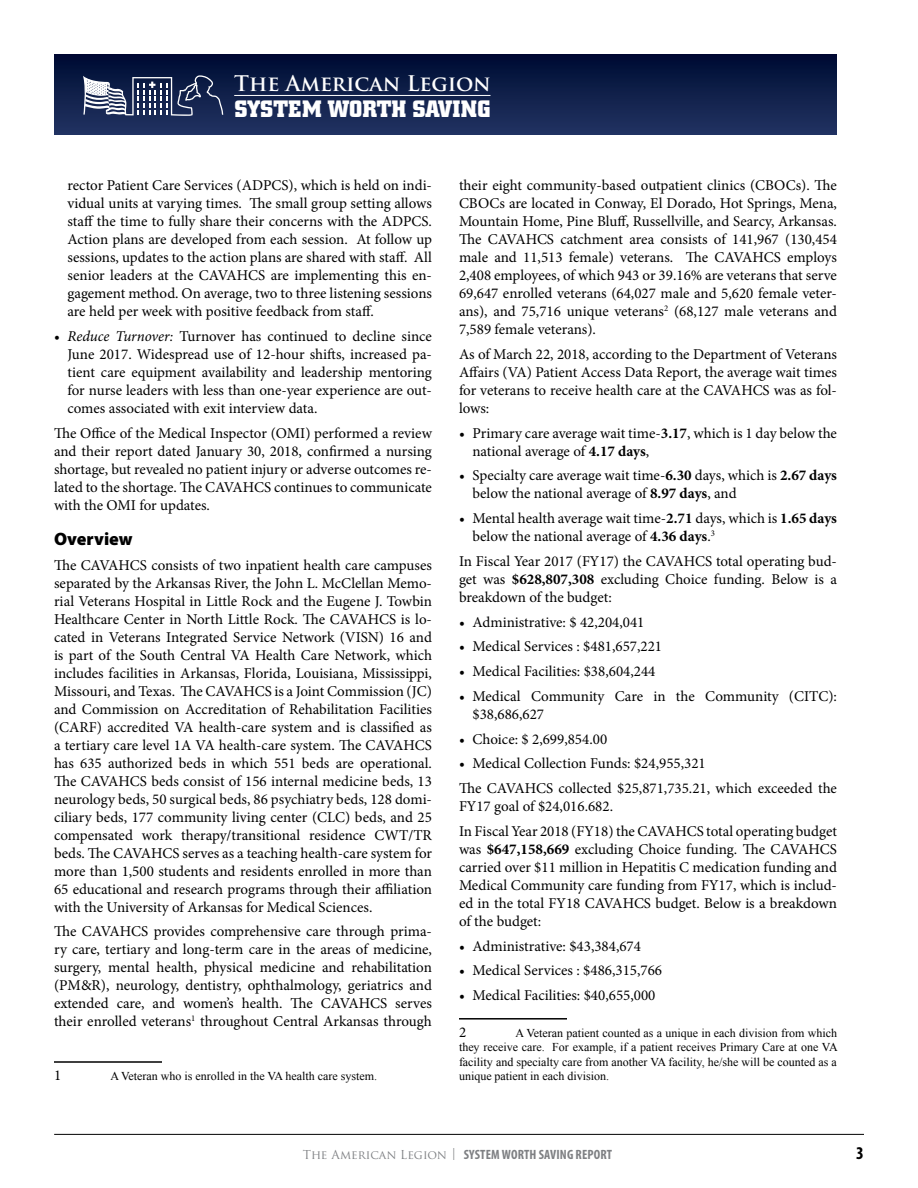
<style>
.page{position:relative;width:918px;height:1188px;background:#fff}
.page>*{position:absolute;margin:0;border:0;box-sizing:border-box;transform-origin:0 0}
.t1{font:700 23.4px "City";letter-spacing:.01em;color:#fff}
.t2{font:700 21px "Trajan Pro";color:#fff}
.Subhead{font:900 18px "Myriad Pro";color:#000}
.t3{font:700 condensed 18px "Myriad Pro";color:#000}
.Body{font:15px/18px "Minion Pro";color:#000;text-align:justify}
.t4{font:700 condensed 13.5px "Myriad Pro";letter-spacing:.01em;color:#7e8083}
.Body-2{font:12px/14.4px "Times New Roman";color:#000;text-align:justify}
.s1{font-style:italic}
.s2{font-weight:700}
.s3{font-family:"Trajan Pro";font-weight:400;font-stretch:normal;font-size:12px}
</style>
<div class="page">
<hr style="left:54px;top:1134px;width:810px;height:1px;background:#000">
<div style="left:54px;top:54px;width:783px;height:81px;background:linear-gradient(to bottom,#000b32,#223462)"></div>
<svg style="left:83px;top:76px;width:140px;height:40px"></svg>
<hr style="left:234px;top:95px;width:257px;height:1px;background:#fff">
<hr style="left:54px;top:1061px;width:108px;height:2px;background:#000">
<hr style="left:459px;top:1018px;width:108px;height:2px;background:#000">
<h2 class="t2" style="left:234px;top:71px;width:258px">The American Legion</h2>
<h1 class="t1" style="left:234px;top:96px;width:258px">SYSTEM WORTH SAVING</h1>
<p class="Body" style="left:68px;top:176px;width:366px">rector Patient Care Services (ADPCS), which is held on indi&shy;vidual units at varying times. The small group setting allows staff the time to fully share their concerns with the ADPCS.<br>Action plans are developed from each session. At follow up sessions, updates to the action plans are shared with staff. All senior leaders at the CAVAHCS are implementing this en&shy;gagement method. On average, two to three listening sessions are held per week with positive feedback from staff.</p>
<p class="Body" style="left:68px;top:327px;width:366px;text-indent:-14px">• <span class="s1">Reduce Turnover:</span> Turnover has continued to decline since June 2017. Widespread use of 12-hour shifts, increased pa&shy;tient care equipment availability and leadership mentoring for nurse leaders with less than one-year experience are out&shy;comes associated with exit interview data.</p>
<p class="Body" style="left:54px;top:424px;width:380px">The Office of the Medical Inspector (OMI) performed a review and their report dated January 30, 2018, confirmed a nursing shortage, but revealed no patient injury or adverse outcomes re&shy;lated to the shortage. The CAVAHCS continues to communicate with the OMI for updates.</p>
<p class="Subhead" style="left:54px;top:528px;width:80px">Overview</p>
<p class="Body" style="left:54px;top:556px;width:380px">The CAVAHCS consists of two inpatient health care campuses separated by the Arkansas River, the John L. McClellan Memo&shy;rial Veterans Hospital in Little Rock and the Eugene J. Towbin Healthcare Center in North Little Rock. The CAVAHCS is lo&shy;cated in Veterans Integrated Service Network (VISN) 16 and is part of the South Central VA Health Care Network, which includes facilities in Arkansas, Florida, Louisiana, Mississippi, Missouri, and Texas. The CAVAHCS is a Joint Commission (JC) and Commission on Accreditation of Rehabilitation Facilities (CARF) accredited VA health-care system and is classified as a tertiary care level 1A VA health-care system. The CAVAHCS has 635 authorized beds in which 551 beds are operational.<br>The CAVAHCS beds consist of 156 internal medicine beds, 13 neurology beds, 50 surgical beds, 86 psychiatry beds, 128 domi&shy;ciliary beds, 177 community living center (CLC) beds, and 25 compensated work therapy/transitional residence CWT/TR beds. The CAVAHCS serves as a teaching health-care system for more than 1,500 students and residents enrolled in more than 65 educational and research programs through their affiliation with the University of Arkansas for Medical Sciences.</p>
<p class="Body" style="left:54px;top:923px;width:380px">The CAVAHCS provides comprehensive care through prima&shy;ry care, tertiary and long-term care in the areas of medicine, surgery, mental health, physical medicine and rehabilitation (PM&amp;R), neurology, dentistry, ophthalmology, geriatrics and extended care, and women’s health. The CAVAHCS serves their enrolled veterans<sup>1</sup> throughout Central Arkansas through</p>
<p class="Body" style="left:54px;top:1066px;width:9px">1</p>
<p class="Body-2" style="left:110px;top:1069px;width:268px">A Veteran who is enrolled in the VA health care system.</p>
<p class="Body" style="left:459px;top:176px;width:380px">their eight community-based outpatient clinics (CBOCs). The CBOCs are located in Conway, El Dorado, Hot Springs, Mena, Mountain Home, Pine Bluff, Russellville, and Searcy, Arkansas.<br>The CAVAHCS catchment area consists of 141,967 (130,454 male and 11,513 female) veterans. The CAVAHCS employs 2,408 employees, of which 943 or 39.16% are veterans that serve 69,647 enrolled veterans (64,027 male and 5,620 female veter&shy;ans), and 75,716 unique veterans<sup>2</sup> (68,127 male veterans and 7,589 female veterans).</p>
<p class="Body" style="left:459px;top:345px;width:380px">As of March 22, 2018, according to the Department of Veterans Affairs (VA) Patient Access Data Report, the average wait times for veterans to receive health care at the CAVAHCS was as fol&shy;lows:</p>
<p class="Body" style="left:472px;top:424px;width:366px;text-indent:-14px">• Primary care average wait time-<span class="s2">3.17</span>, which is 1 day below the national average of <span class="s2">4.17 days</span>,</p>
<p class="Body" style="left:472px;top:467px;width:366px;text-indent:-14px">• Specialty care average wait time-<span class="s2">6.30</span> days, which is <span class="s2">2.67 days </span>below the national average of <span class="s2">8.97 days</span>, and</p>
<p class="Body" style="left:472px;top:509px;width:366px;text-indent:-14px">• Mental health average wait time-<span class="s2">2.71</span> days, which is <span class="s2">1.65 days </span>below the national average of <span class="s2">4.36 days</span>.<sup>3</sup></p>
<p class="Body" style="left:459px;top:552px;width:380px">In Fiscal Year 2017 (FY17) the CAVAHCS total operating bud&shy;get was <span class="s2">$628,807,308</span> excluding Choice funding. Below is a breakdown of the budget:</p>
<p class="Body" style="left:459px;top:613px;width:187px">• Administrative: $ 42,204,041</p>
<p class="Body" style="left:459px;top:638px;width:205px">• Medical Services : $481,657,221</p>
<p class="Body" style="left:459px;top:662px;width:198px">• Medical Facilities: $38,604,244</p>
<p class="Body" style="left:472px;top:687px;width:366px;text-indent:-14px">• Medical Community Care in the Community (CITC): $38,686,627</p>
<p class="Body" style="left:459px;top:730px;width:150px">• Choice: $ 2,699,854.00</p>
<p class="Body" style="left:459px;top:755px;width:248px">• Medical Collection Funds: $24,955,321</p>
<p class="Body" style="left:459px;top:779px;width:380px">The CAVAHCS collected $25,871,735.21, which exceeded the<br>FY17 goal of $24,016.682.</p>
<p class="Body" style="left:459px;top:822px;width:380px">In Fiscal Year 2018 (FY18) the CAVAHCS total operating budget was <span class="s2">$647,158,669</span> excluding Choice funding. The CAVAHCS carried over $11 million in Hepatitis C medication funding and Medical Community care funding from FY17, which is includ&shy;ed in the total FY18 CAVAHCS budget. Below is a breakdown of the budget:</p>
<p class="Body" style="left:459px;top:937px;width:184px">• Administrative: $43,384,674</p>
<p class="Body" style="left:459px;top:962px;width:205px">• Medical Services : $486,315,766</p>
<p class="Body" style="left:459px;top:986px;width:198px">• Medical Facilities: $40,655,000</p>
<p class="Body" style="left:459px;top:1023px;width:9px">2</p>
<p class="Body-2" style="left:459px;top:1025px;width:380px;text-indent:57px">A Veteran patient counted as a unique in each division from which they receive care. For example, if a patient receives Primary Care at one VA facility and specialty care from another VA facility, he/she will be counted as a unique patient in each division.</p>
<p class="t4" style="left:303px;top:1147px;width:311px"><span class="s3">The American Legion |</span> SYSTEM WORTH SAVING REPORT</p>
<p class="t3" style="left:856px;top:1143px;width:9px">3</p>
</div>
